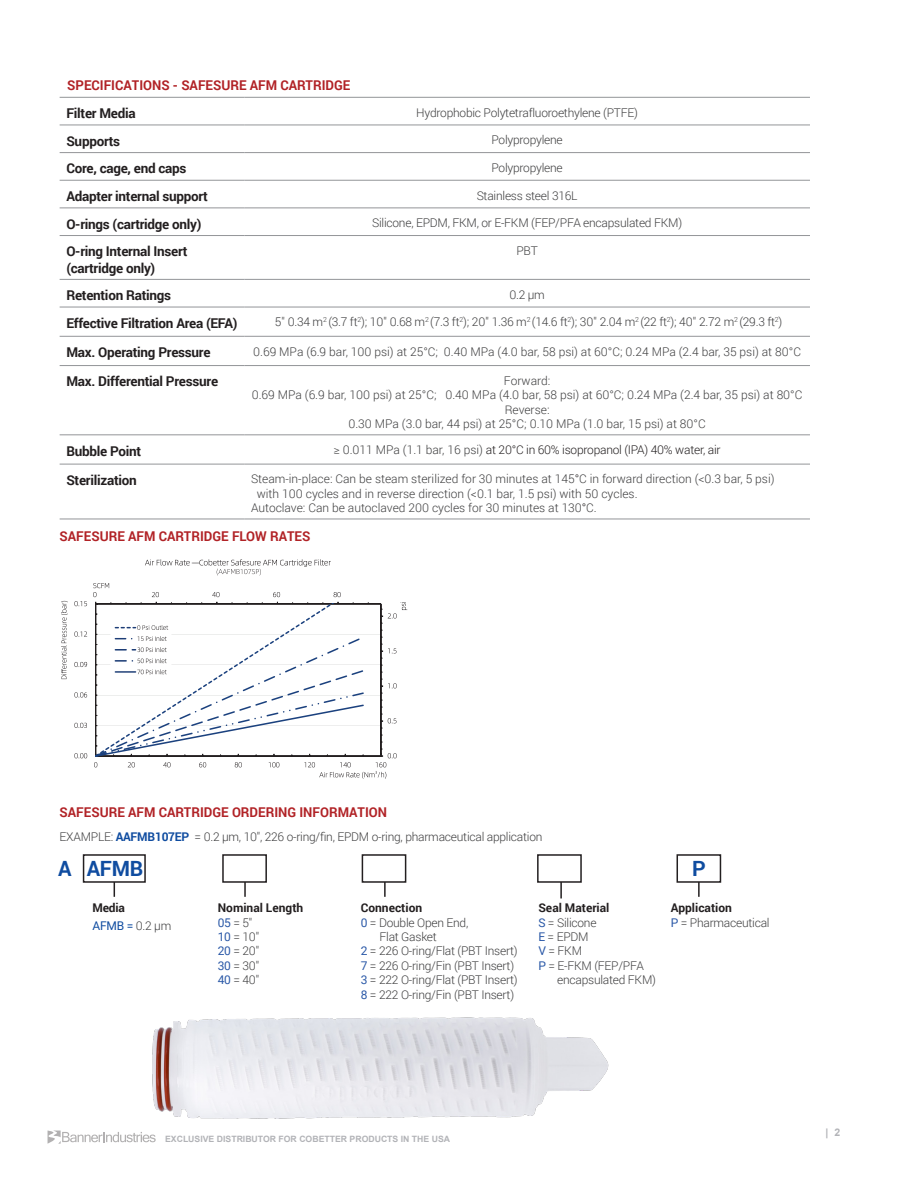
<style>
.page{position:relative;width:918px;height:1188px;background:#fff}
.page>*{position:absolute;margin:0;border:0;box-sizing:border-box;transform-origin:0 0}
.t1{font:700 21px "Roboto";color:#0f4ca0}
.t2{font:700 13.5px/16.2px "Roboto";letter-spacing:-.02em;color:#231f20}
.t3{font:700 13.5px "Roboto";color:#b12226}
.t4{font:300 12px/14.4px "Roboto";letter-spacing:-.02em;color:#3e3e3f}
.t5{font:300 12px/14.4px "Roboto";color:#3e3e3f;text-align:center}
.t6{font:300 12px "Roboto";letter-spacing:-.02em;color:#231f20}
.t7{font:700 12px/18px "Roboto";color:#231f20}
.t8{font:700 10.5px "Arial";color:#b2b3b7}
.t9{font:700 8.7px "Arial";color:#b2b3b7}
.t10{font:300 7.8px "Alibaba Sans";color:#231f20}
.s1{color:#3e3e3f}
.s2{color:#231f20}
.s3{font-weight:700;color:#0f4ca0}
.s4{font-weight:400;color:#0f4ca0}
.s5{font-weight:300;color:#3e3e3f}
.s6{font-weight:700;color:#231f20}
.s7{font-weight:400;color:#2a58a7}
</style>
<div class="page">
<svg style="left:48px;top:1131px;width:108px;height:13px"></svg>
<img style="left:152px;top:1017px;width:457px;height:102px">
<hr style="left:698px;top:876px;width:2px;height:21px;background:#231f20">
<div style="left:677px;top:855px;width:43px;height:27px;background:#fff"></div>
<div style="left:677px;top:854px;width:44px;height:29px;border:2px solid #231f20"></div>
<hr style="left:244px;top:876px;width:2px;height:21px;background:#231f20">
<div style="left:223px;top:855px;width:43px;height:27px;background:#fff"></div>
<div style="left:222px;top:854px;width:45px;height:29px;border:2px solid #231f20"></div>
<hr style="left:384px;top:876px;width:2px;height:21px;background:#231f20">
<hr style="left:560px;top:876px;width:2px;height:22px;background:#231f20">
<svg style="left:114px;top:883px;width:1px;height:14px"></svg>
<div style="left:362px;top:855px;width:44px;height:27px;background:#fff"></div>
<div style="left:362px;top:854px;width:44px;height:29px;border:2px solid #231f20"></div>
<div style="left:538px;top:855px;width:43px;height:27px;background:#fff"></div>
<div style="left:537px;top:854px;width:45px;height:29px;border:2px solid #231f20"></div>
<div style="left:83px;top:854px;width:63px;height:29px;border:2px solid #231f20"></div>
<hr style="left:244px;top:97px;width:566px;height:1px;background:#939598">
<hr style="left:244px;top:125px;width:566px;height:1px;background:#939598">
<hr style="left:244px;top:152px;width:566px;height:1px;background:#939598">
<hr style="left:244px;top:180px;width:566px;height:1px;background:#939598">
<hr style="left:244px;top:208px;width:566px;height:1px;background:#939598">
<hr style="left:244px;top:235px;width:566px;height:1px;background:#939598">
<hr style="left:244px;top:279px;width:566px;height:1px;background:#939598">
<hr style="left:60px;top:97px;width:184px;height:1px;background:#939598">
<hr style="left:60px;top:125px;width:184px;height:1px;background:#939598">
<hr style="left:60px;top:152px;width:184px;height:1px;background:#939598">
<hr style="left:60px;top:180px;width:184px;height:1px;background:#939598">
<hr style="left:60px;top:208px;width:184px;height:1px;background:#939598">
<hr style="left:60px;top:235px;width:184px;height:1px;background:#939598">
<hr style="left:60px;top:279px;width:184px;height:1px;background:#939598">
<hr style="left:60px;top:307px;width:184px;height:1px;background:#939598">
<hr style="left:244px;top:307px;width:566px;height:1px;background:#939598">
<hr style="left:60px;top:336px;width:184px;height:1px;background:#939598">
<hr style="left:244px;top:336px;width:566px;height:1px;background:#939598">
<hr style="left:60px;top:365px;width:184px;height:1px;background:#939598">
<hr style="left:244px;top:365px;width:566px;height:1px;background:#939598">
<hr style="left:60px;top:434px;width:184px;height:1px;background:#939598">
<hr style="left:244px;top:434px;width:566px;height:1px;background:#939598">
<hr style="left:60px;top:464px;width:184px;height:1px;background:#939598">
<hr style="left:244px;top:464px;width:566px;height:1px;background:#939598">
<hr style="left:60px;top:519px;width:184px;height:1px;background:#939598">
<hr style="left:244px;top:519px;width:566px;height:1px;background:#939598">
<svg style="left:145px;top:559px;width:45px;height:6px"></svg>
<svg style="left:199px;top:559px;width:132px;height:16px"></svg>
<svg style="left:61px;top:601px;width:7px;height:78px"></svg>
<svg style="left:74px;top:753px;width:13px;height:5px"></svg>
<svg style="left:74px;top:723px;width:13px;height:5px"></svg>
<svg style="left:74px;top:692px;width:13px;height:5px"></svg>
<svg style="left:74px;top:662px;width:13px;height:5px"></svg>
<svg style="left:74px;top:632px;width:13px;height:5px"></svg>
<svg style="left:74px;top:601px;width:13px;height:5px"></svg>
<svg style="left:93px;top:583px;width:314px;height:196px"></svg>
<p class="t3" style="left:67px;top:75px;width:285px">SPECIFICATIONS - SAFESURE AFM CARTRIDGE</p>
<p class="t2" style="left:66px;top:105px;width:71px">Filter Media</p>
<p class="t4" style="left:416px;top:105px;width:223px">Hydrophobic Polytetrafluoroethylene (PTFE)</p>
<p class="t2" style="left:66px;top:132px;width:55px">Supports</p>
<p class="t4" style="left:491px;top:132px;width:73px">Polypropylene</p>
<p class="t2" style="left:66px;top:160px;width:122px">Core, cage, end caps</p>
<p class="t4" style="left:491px;top:160px;width:73px">Polypropylene</p>
<p class="t2" style="left:66px;top:188px;width:143px">Adapter internal support</p>
<p class="t4" style="left:477px;top:188px;width:102px">Stainless steel 316L</p>
<p class="t2" style="left:66px;top:215px;width:137px">O-rings (cartridge only)</p>
<p class="t4" style="left:372px;top:215px;width:312px">Silicone, EPDM, FKM, or E-FKM (FEP/PFA encapsulated FKM)</p>
<p class="t2" style="left:66px;top:243px;width:123px">O-ring Internal Insert (cartridge only)</p>
<p class="t4" style="left:516px;top:243px;width:23px">PBT</p>
<p class="t2" style="left:66px;top:287px;width:106px">Retention Ratings</p>
<p class="t4" style="left:509px;top:287px;width:37px">0.2 µm</p>
<p class="t2" style="left:66px;top:314px;width:173px">Effective Filtration Area (EFA)</p>
<p class="t4" style="left:275px;top:314px;width:509px">5" 0.34 m<sup>2</sup> (3.7 ft<sup>2</sup>); 10" 0.68 m<sup>2</sup> (7.3 ft<sup>2</sup>); 20" 1.36 m<sup>2</sup> (14.6 ft<sup>2</sup>); 30" 2.04 m<sup>2</sup> (22 ft<sup>2</sup>); 40" 2.72 m<sup>2</sup> (29.3 ft<sup>2</sup>)</p>
<p class="t2" style="left:66px;top:344px;width:146px">Max. Operating Pressure</p>
<p class="t5" style="left:253px;top:344px;width:549px">0.69 MPa (6.9 bar, 100 psi) at 25°C; 0.40 MPa (4.0 bar, 58 psi) at 60°C; 0.24 MPa (2.4 bar, 35 psi) at 80°C</p>
<p class="t2" style="left:66px;top:373px;width:153px">Max. Differential Pressure</p>
<p class="t5" style="left:252px;top:373px;width:552px">Forward:<br>0.69 MPa (6.9 bar, 100 psi) at 25°C; 0.40 MPa (4.0 bar, 58 psi) at 60°C; 0.24 MPa (2.4 bar, 35 psi) at 80°C Reverse:<br>0.30 MPa (3.0 bar, 44 psi) at 25°C; 0.10 MPa (1.0 bar, 15 psi) at 80°C</p>
<p class="t2" style="left:66px;top:442px;width:76px">Bubble Point</p>
<p class="t6" style="left:334px;top:442px;width:389px"><span class="s1">≥ 0.011 MPa (1.1 bar, 16 psi)</span> at 20°C in 60% isopropanol (IPA) 40% water, air</p>
<p class="t2" style="left:66px;top:472px;width:72px">Sterilization</p>
<p class="t5" style="left:251px;top:472px;width:525px">Steam-in-place: Can be steam sterilized for 30 minutes at 145<span class="s2">°</span>C in forward direction (&lt;0.3 bar, 5 psi)</p>
<p class="t5" style="left:257px;top:486px;width:382px">with 100 cycles and in reverse direction (&lt;0.1 bar, 1.5 psi) with 50 cycles.</p>
<p class="t5" style="left:251px;top:500px;width:347px">Autoclave: Can be autoclaved 200 cycles for 30 minutes at 130<span class="s2">°</span>C.</p>
<p class="t3" style="left:60px;top:527px;width:252px">SAFESURE AFM CARTRIDGE FLOW RATES</p>
<p class="t10" style="left:192px;top:558px;width:9px">—</p>
<p class="t3" style="left:60px;top:802px;width:329px">SAFESURE AFM CARTRIDGE ORDERING INFORMATION</p>
<p class="t4" style="left:60px;top:829px;width:484px">EXAMPLE: <span class="s3">AAFMB107EP</span> = 0.2 μm, 10", 226 o-ring/fin, EPDM o-ring, pharmaceutical application</p>
<h1 class="t1" style="left:58px;top:854px;width:15px">A</h1>
<h1 class="t1" style="left:692px;top:854px;width:15px">P</h1>
<h1 class="t1" style="left:87px;top:854px;width:58px">AFMB</h1>
<p class="t7" style="left:93px;top:899px;width:80px">Media<br><span class="s4">AFMB =</span> <span class="s5">0.2 µm</span></p>
<p class="t4" style="left:218px;top:900px;width:87px"><span class="s6">Nominal Length<br></span><span class="s7">05</span> = 5"<br><span class="s7">10</span> = 10"<br><span class="s7">20</span> = 20"<br><span class="s7">30</span> = 30"<br><span class="s7">40</span> = 40"</p>
<p class="t7" style="left:361px;top:899px;width:63px">Connection</p>
<p class="t4" style="left:361px;top:915px;width:109px"><span class="s7">0</span> = Double Open End,</p>
<p class="t4" style="left:380px;top:929px;width:59px">Flat Gasket</p>
<p class="t4" style="left:361px;top:944px;width:158px"><span class="s7">2</span> = 226 O-ring/Flat (PBT Insert)</p>
<p class="t4" style="left:361px;top:958px;width:155px"><span class="s7">7</span> = 226 O-ring/Fin (PBT Insert)</p>
<p class="t4" style="left:361px;top:972px;width:158px"><span class="s7">3</span> = 222 O-ring/Flat (PBT Insert)</p>
<p class="t4" style="left:361px;top:987px;width:155px"><span class="s7">8</span> = 222 O-ring/Fin (PBT Insert)</p>
<p class="t7" style="left:538px;top:899px;width:73px">Seal Material</p>
<p class="t4" style="left:538px;top:915px;width:60px"><span class="s7">S</span> = Silicone</p>
<p class="t4" style="left:538px;top:929px;width:52px"><span class="s7">E</span> = EPDM</p>
<p class="t4" style="left:538px;top:944px;width:45px"><span class="s7">V</span> = FKM</p>
<p class="t4" style="left:538px;top:958px;width:107px"><span class="s7">P</span> = E-FKM (FEP/PFA</p>
<p class="t4" style="left:557px;top:972px;width:100px">encapsulated FKM)</p>
<p class="t4" style="left:671px;top:900px;width:100px"><span class="s6">Application<br></span><span class="s7">P</span> = Pharmaceutical</p>
<p class="t9" style="left:165px;top:1133px;width:287px">EXCLUSIVE DISTRIBUTOR FOR COBETTER PRODUCTS IN THE USA</p>
<p class="t8" style="left:826px;top:1125px;width:16px">| 2</p>
</div>
